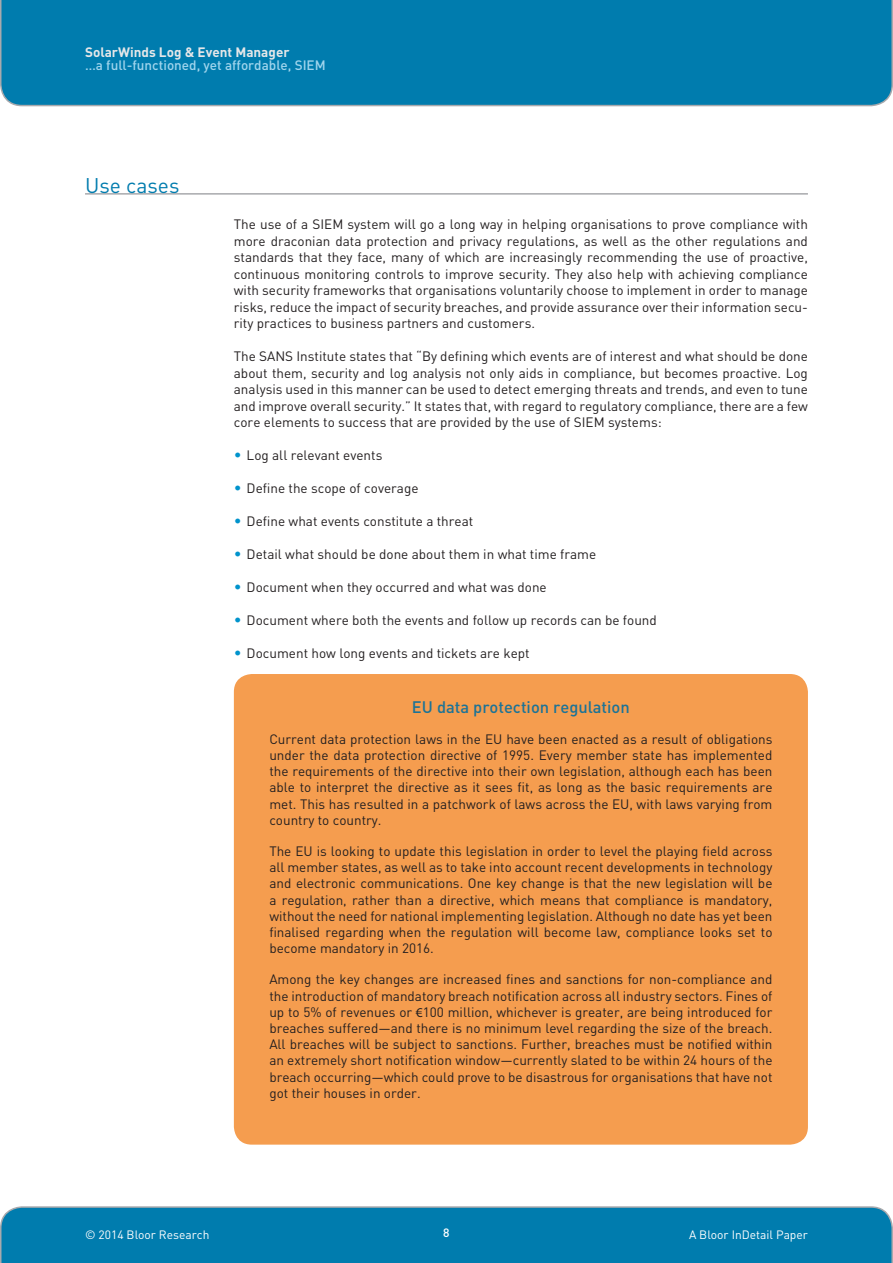
<style>
.page{position:relative;width:893px;height:1263px;background:#fff}
.page>*{position:absolute;margin:0;border:0;box-sizing:border-box;transform-origin:0 0}
.t1{font:21px "DIN";color:#007cae}
.t2{font:500 16.5px "DIN";color:#1c7396}
.Body_copy{font:13.5px/16.2px "DIN";color:#231f20;text-align:justify}
.t3{font:500 13.5px "DIN";color:#a0d5ed}
.t4{font:700 13.5px "DIN";color:#e6e7e9}
.t5{font:12px "DIN";color:#fff}
.t6{font:500 12px "DIN";color:#fff}
.s1{font-size:15px;color:#0093cc}
.s2{font-family:"Myriad Pro"}
</style>
<div class="page">
<div style="left:0;top:1206px;width:893px;height:57px;background:#007cae"></div>
<div style="left:0;top:0;width:893px;height:106px;background:#007cae"></div>
<hr style="left:85px;top:193px;width:723px;height:2px;background:#a8a9ad">
<div style="left:234px;top:674px;width:574px;height:470px;background:#f59d4f;border-radius:18px"></div>
<p class="t4" style="left:85px;top:45px;width:206px">SolarWinds Log &amp; Event Manager</p>
<p class="t3" style="left:85px;top:57px;width:242px">…a full-functioned, yet affordable, SIEM</p>
<h1 class="t1" style="left:85px;top:173px;width:96px">Use cases</h1>
<p class="Body_copy" style="left:234px;top:216px;width:576px">The use of a SIEM system will go a long way in helping organisations to prove compliance with more draconian data protection and privacy regulations, as well as the other regulations and standards that they face, many of which are increasingly recommending the use of proactive, continuous monitoring controls to improve security. They also help with achieving compliance with security frameworks that organisations voluntarily choose to implement in order to manage risks, reduce the impact of security breaches, and provide assurance over their information secu&shy;rity practices to business partners and customers.</p>
<p class="Body_copy" style="left:234px;top:348px;width:576px">The SANS Institute states that “By defining which events are of interest and what should be done about them, security and log analysis not only aids in compliance, but becomes proactive. Log analysis used in this manner can be used to detect emerging threats and trends, and even to tune and improve overall security.” It states that, with regard to regulatory compliance, there are a few core elements to success that are provided by the use of SIEM systems:</p>
<p class="Body_copy" style="left:234px;top:447px;width:150px"><span class="s1">•</span> Log all relevant events</p>
<p class="Body_copy" style="left:234px;top:480px;width:186px"><span class="s1">•</span> Define the scope of coverage</p>
<p class="Body_copy" style="left:234px;top:513px;width:241px"><span class="s1">•</span> Define what events constitute a threat</p>
<p class="Body_copy" style="left:234px;top:546px;width:364px"><span class="s1">•</span> Detail what should be done about them in what time frame</p>
<p class="Body_copy" style="left:234px;top:579px;width:314px"><span class="s1">•</span> Document when they occurred and what was done</p>
<p class="Body_copy" style="left:234px;top:612px;width:424px"><span class="s1">•</span> Document where both the events and follow up records can be found</p>
<p class="Body_copy" style="left:234px;top:645px;width:297px"><span class="s1">•</span> Document how long events and tickets are kept</p>
<p class="t2" style="left:412px;top:697px;width:219px">EU data protection regulation</p>
<p class="Body_copy" style="left:269px;top:731px;width:505px">Current data protection laws in the EU have been enacted as a result of obligations under the data protection directive of 1995. Every member state has implemented the requirements of the directive into their own legislation, although each has been able to interpret the directive as it sees fit, as long as the basic requirements are met. This has resulted in a patchwork of laws across the EU, with laws varying from country to country.</p>
<p class="Body_copy" style="left:269px;top:843px;width:505px">The EU is looking to update this legislation in order to level the playing field across all member states, as well as to take into account recent developments in technology and electronic communications. One key change is that the new legislation will be a regulation, rather than a directive, which means that compliance is mandatory, without the need for national implementing legislation. Although no date has yet been finalised regarding when the regulation will become law, compliance looks set to become mandatory in 2016.</p>
<p class="Body_copy" style="left:269px;top:971px;width:505px">Among the key changes are increased fines and sanctions for non-compliance and the introduction of mandatory breach notification across all industry sectors. Fines of up to 5% of revenues or <span class="s2">€</span>100 million, whichever is greater, are being introduced for breaches suffered—and there is no minimum level regarding the size of the breach.<br>All breaches will be subject to sanctions. Further, breaches must be notified within an extremely short notification window—currently slated to be within 24 hours of the breach occurring—which could prove to be disastrous for organisations that have not got their houses in order.</p>
<p class="t5" style="left:85px;top:1228px;width:126px">© 2014 Bloor Research</p>
<p class="t6" style="left:443px;top:1225px;width:8px">8</p>
<p class="t5" style="left:689px;top:1228px;width:120px">A Bloor InDetail Paper</p>
</div>
